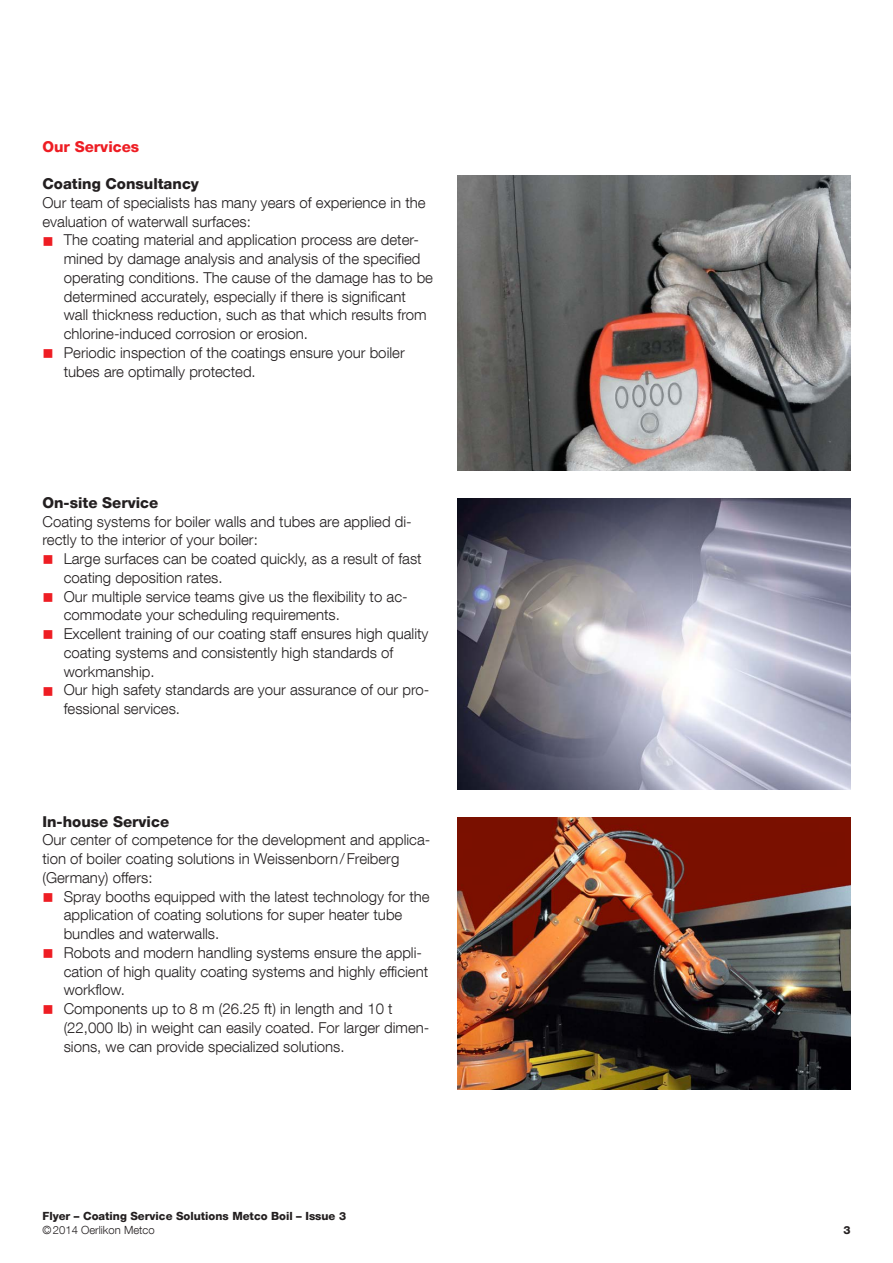
<style>
.page{position:relative;width:893px;height:1263px;background:#fff}
.page>*{position:absolute;margin:0;border:0;box-sizing:border-box;transform-origin:0 0}
.t1{font:300 15px/18.8px "Helvetica Neue LT Com";color:#231f20}
.t2{font:800 15px "Helvetica Neue LT Com";color:#231f20}
.t3{font:800 15px "Helvetica Neue LT Com";color:#ee1d23}
.t4{font:800 11.25px "Helvetica Neue LT Com";color:#231f20}
.t5{font:300 11.25px "Helvetica Neue LT Com";color:#231f20}
.s1{color:#ee1d23}
</style>
<div class="page">
<img style="left:457px;top:176px;width:393px;height:294px">
<img style="left:457px;top:498px;width:393px;height:291px">
<img style="left:457px;top:817px;width:393px;height:272px">
<p class="t3" style="left:43px;top:137px;width:98px">Our Services</p>
<p class="t2" style="left:43px;top:175px;width:158px">Coating Consultancy</p>
<p class="t1" style="left:43px;top:193px;width:385px">Our team of specialists has many years of experience in the evaluation of waterwall surfaces:</p>
<p class="t1" style="left:64px;top:230px;width:371px;text-indent:-21px"><span class="s1">■</span> The coating material and application process are deter&shy;mined by damage analysis and analysis of the specified operating conditions. The cause of the damage has to be determined accurately, especially if there is significant wall thickness reduction, such as that which results from chlorine-induced corrosion or erosion.</p>
<p class="t1" style="left:64px;top:343px;width:342px;text-indent:-21px"><span class="s1">■</span> Periodic inspection of the coatings ensure your boiler tubes are optimally protected.</p>
<p class="t2" style="left:43px;top:494px;width:117px">On-site Service</p>
<p class="t1" style="left:43px;top:512px;width:371px">Coating systems for boiler walls and tubes are applied di&shy;rectly to the interior of your boiler:</p>
<p class="t1" style="left:64px;top:549px;width:359px;text-indent:-21px"><span class="s1">■</span> Large surfaces can be coated quickly, as a result of fast coating deposition rates.</p>
<p class="t1" style="left:64px;top:587px;width:345px;text-indent:-21px"><span class="s1">■</span> Our multiple service teams give us the flexibility to ac&shy;commodate your scheduling requirements.</p>
<p class="t1" style="left:64px;top:624px;width:366px;text-indent:-21px"><span class="s1">■</span> Excellent training of our coating staff ensures high quality coating systems and consistently high standards of workmanship.</p>
<p class="t1" style="left:64px;top:680px;width:367px;text-indent:-21px"><span class="s1">■</span> Our high safety standards are your assurance of our pro&shy;fessional services.</p>
<p class="t2" style="left:42px;top:812px;width:128px">In-house Service</p>
<p class="t1" style="left:42px;top:830px;width:389px">Our center of competence for the development and applica&shy;tion of boiler coating solutions in Weissenborn/Freiberg (Germany) offers:</p>
<p class="t1" style="left:64px;top:887px;width:367px;text-indent:-21px"><span class="s1">■</span> Spray booths equipped with the latest technology for the application of coating solutions for super heater tube bundles and waterwalls.</p>
<p class="t1" style="left:64px;top:943px;width:366px;text-indent:-21px"><span class="s1">■</span> Robots and modern handling systems ensure the appli&shy;cation of high quality coating systems and highly efficient workflow.</p>
<p class="t1" style="left:64px;top:999px;width:367px;text-indent:-21px"><span class="s1">■</span> Components up to 8 m (26.25 ft) in length and 10 t (22,000 lb) in weight can easily coated. For larger dimen&shy;sions, we can provide specialized solutions.</p>
<p class="t4" style="left:43px;top:1209px;width:305px">Flyer – Coating Service Solutions Metco Boil – Issue 3</p>
<p class="t5" style="left:43px;top:1223px;width:114px">©2014 Oerlikon Metco</p>
<p class="t4" style="left:843px;top:1223px;width:9px">3</p>
</div>
